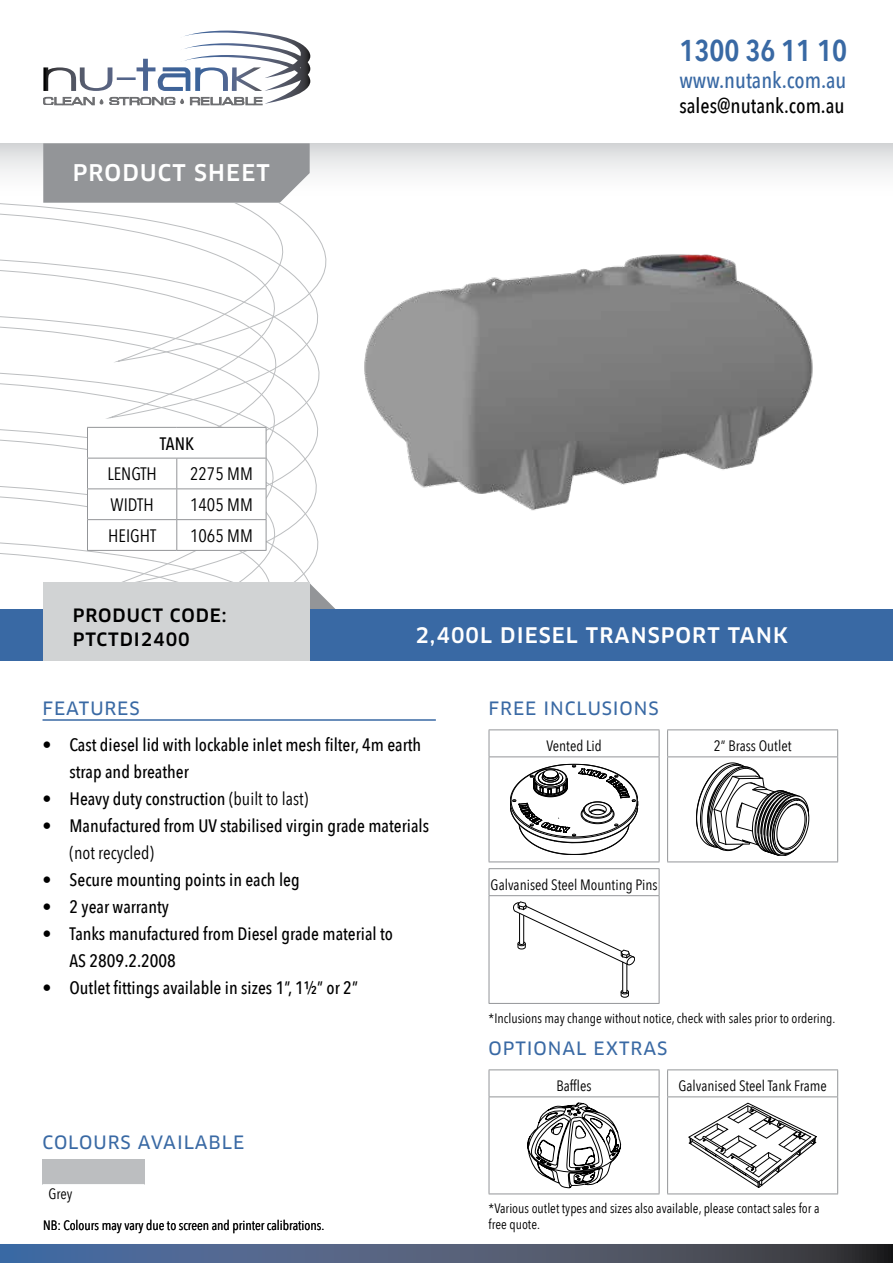
<style>
.page{position:relative;width:893px;height:1263px;background:#fff}
.page>*{position:absolute;margin:0;border:0;box-sizing:border-box;transform-origin:0 0}
.t1{font:600 30px "Avenir Next Condensed";color:#3969a4}
.t2{font:500 22.5px "Avenir Next Condensed";color:#3969a4}
.t3{font:500 22.5px "Clan OT";letter-spacing:.05em;color:#fff}
.t4{font:500 21px "Clan OT";letter-spacing:.05em;color:#fff}
.t5{font:500 21px "Avenir Next Condensed";color:#000}
.t6{font:500 18px/27px "Avenir Next Condensed";color:#000}
.t7{font:18px "Clan OT News";letter-spacing:.05em;color:#3969a4}
.t8{font:18px "Avenir Next Condensed";color:#000}
.t9{font:500 18px/24px "Clan OT";letter-spacing:.05em;color:#000}
.t10{font:15px "Avenir Next Condensed";color:#000}
.t11{font:13.5px/16.2px "Avenir Next Condensed";color:#000}
.s1{font-weight:400}
</style>
<div class="page">
<div style="left:43px;top:1159px;width:102px;height:25px;background:#bcbec0"></div>
<svg style="left:0;top:225px;width:299px;height:56px"></svg>
<svg style="left:0;top:281px;width:299px;height:57px"></svg>
<svg style="left:0;top:338px;width:299px;height:56px"></svg>
<svg style="left:0;top:394px;width:299px;height:57px"></svg>
<svg style="left:0;top:513px;width:590px;height:244px"></svg>
<div style="left:0;top:655px;width:364px;height:118px;background:#fff"></div>
<svg style="left:310px;top:583px;width:30px;height:26px"></svg>
<div style="left:0;top:143px;width:893px;height:60px;background:linear-gradient(to bottom,#dadcdd,#fff)"></div>
<div style="left:0;top:609px;width:893px;height:51px;background:#3969a4"></div>
<hr style="left:43px;top:719px;width:393px;height:2px;background:#3969a4">
<svg style="left:43px;top:30px;width:268px;height:75px"></svg>
<svg style="left:0;top:1244px;width:893px;height:19px;background:#4b5974"></svg>
<div style="left:43px;top:143px;width:267px;height:60px;background:#939598"></div>
<div style="left:43px;top:582px;width:267px;height:78px;background:#d1d3d4"></div>
<hr style="left:489px;top:729px;width:170px;height:1px;background:#939598">
<svg style="left:489px;top:730px;width:1px;height:26px"></svg>
<svg style="left:659px;top:730px;width:1px;height:26px"></svg>
<hr style="left:667px;top:729px;width:171px;height:1px;background:#939598">
<svg style="left:667px;top:730px;width:1px;height:26px"></svg>
<svg style="left:837px;top:730px;width:1px;height:26px"></svg>
<hr style="left:489px;top:756px;width:170px;height:1px;background:#939598">
<hr style="left:489px;top:757px;width:1px;height:104px;background:#939598">
<hr style="left:659px;top:757px;width:1px;height:104px;background:#939598">
<hr style="left:667px;top:756px;width:171px;height:1px;background:#939598">
<hr style="left:667px;top:757px;width:1px;height:104px;background:#939598">
<hr style="left:837px;top:757px;width:1px;height:104px;background:#939598">
<hr style="left:489px;top:861px;width:170px;height:1px;background:#939598">
<hr style="left:667px;top:861px;width:171px;height:1px;background:#939598">
<svg style="left:510px;top:764px;width:129px;height:91px"></svg>
<svg style="left:696px;top:763px;width:113px;height:93px"></svg>
<hr style="left:489px;top:868px;width:170px;height:1px;background:#939598">
<svg style="left:489px;top:869px;width:1px;height:26px"></svg>
<svg style="left:659px;top:869px;width:1px;height:26px"></svg>
<hr style="left:489px;top:895px;width:170px;height:1px;background:#939598">
<hr style="left:489px;top:896px;width:1px;height:107px;background:#939598">
<hr style="left:659px;top:896px;width:1px;height:107px;background:#939598">
<hr style="left:489px;top:1003px;width:170px;height:1px;background:#939598">
<svg style="left:513px;top:902px;width:122px;height:95px"></svg>
<hr style="left:489px;top:1069px;width:170px;height:1px;background:#939598">
<svg style="left:489px;top:1070px;width:1px;height:26px"></svg>
<svg style="left:659px;top:1070px;width:1px;height:26px"></svg>
<hr style="left:489px;top:1096px;width:170px;height:1px;background:#939598">
<hr style="left:489px;top:1097px;width:1px;height:96px;background:#939598">
<hr style="left:659px;top:1097px;width:1px;height:96px;background:#939598">
<hr style="left:489px;top:1193px;width:170px;height:1px;background:#939598">
<hr style="left:667px;top:1069px;width:171px;height:1px;background:#939598">
<svg style="left:667px;top:1070px;width:1px;height:26px"></svg>
<svg style="left:837px;top:1070px;width:1px;height:26px"></svg>
<hr style="left:667px;top:1096px;width:171px;height:1px;background:#939598">
<hr style="left:667px;top:1097px;width:1px;height:96px;background:#939598">
<hr style="left:837px;top:1097px;width:1px;height:96px;background:#939598">
<hr style="left:667px;top:1193px;width:171px;height:1px;background:#939598">
<svg style="left:527px;top:1102px;width:95px;height:86px"></svg>
<svg style="left:688px;top:1103px;width:129px;height:85px"></svg>
<img style="left:299px;top:173px;width:584px;height:390px">
<svg style="left:88px;top:428px;width:178px;height:122px"></svg>
<hr style="left:87px;top:427px;width:90px;height:1px;background:#939598">
<hr style="left:87px;top:428px;width:1px;height:30px;background:#939598">
<hr style="left:177px;top:427px;width:89px;height:1px;background:#939598">
<hr style="left:266px;top:428px;width:1px;height:30px;background:#939598">
<hr style="left:87px;top:458px;width:90px;height:1px;background:#939598">
<hr style="left:87px;top:458px;width:1px;height:30px;background:#939598">
<hr style="left:177px;top:458px;width:89px;height:1px;background:#939598">
<hr style="left:176px;top:458px;width:1px;height:30px;background:#939598">
<hr style="left:266px;top:458px;width:1px;height:30px;background:#939598">
<hr style="left:87px;top:488px;width:90px;height:1px;background:#939598">
<hr style="left:87px;top:489px;width:1px;height:30px;background:#939598">
<hr style="left:177px;top:488px;width:89px;height:1px;background:#939598">
<hr style="left:176px;top:489px;width:1px;height:30px;background:#939598">
<hr style="left:266px;top:489px;width:1px;height:30px;background:#939598">
<hr style="left:87px;top:519px;width:90px;height:1px;background:#939598">
<hr style="left:87px;top:520px;width:1px;height:30px;background:#939598">
<hr style="left:177px;top:519px;width:89px;height:1px;background:#939598">
<hr style="left:176px;top:520px;width:1px;height:30px;background:#939598">
<hr style="left:266px;top:520px;width:1px;height:30px;background:#939598">
<hr style="left:87px;top:550px;width:90px;height:1px;background:#939598">
<hr style="left:177px;top:550px;width:89px;height:1px;background:#939598">
<p class="t3" style="left:73px;top:159px;width:199px">PRODUCT SHEET</p>
<p class="t6" style="left:160px;top:430px;width:36px">TANK</p>
<p class="t8" style="left:107px;top:463px;width:51px">LENGTH</p>
<p class="t8" style="left:190px;top:463px;width:64px">2275 MM</p>
<p class="t8" style="left:111px;top:494px;width:45px">WIDTH</p>
<p class="t8" style="left:190px;top:494px;width:64px">1405 MM</p>
<p class="t8" style="left:108px;top:525px;width:50px">HEIGHT</p>
<p class="t8" style="left:190px;top:525px;width:64px">1065 MM</p>
<p class="t9" style="left:73px;top:604px;width:155px">PRODUCT CODE:<br>PTCTDI2400</p>
<h1 class="t1" style="left:679px;top:24px;width:169px">1300 36 11 10</h1>
<p class="t2" style="left:679px;top:66px;width:169px">www.nutank.com.au</p>
<p class="t5" style="left:679px;top:93px;width:167px">sales@nutank.com.au</p>
<p class="t4" style="left:415px;top:623px;width:374px">2,400L DIESEL TRANSPORT TANK</p>
<p class="t7" style="left:43px;top:698px;width:99px">FEATURES</p>
<p class="t6" style="left:70px;top:731px;width:353px;text-indent:-27px">• Cast diesel lid with lockable inlet mesh filter, 4m earth strap and breather</p>
<p class="t6" style="left:43px;top:785px;width:267px">• Heavy duty construction <span class="s1">(built to last)</span></p>
<p class="t6" style="left:43px;top:812px;width:388px">• Manufactured from UV stabilised virgin grade materials</p>
<p class="t8" style="left:70px;top:841px;width:86px">(not recycled)</p>
<p class="t6" style="left:43px;top:866px;width:259px">• Secure mounting points in each leg</p>
<p class="t6" style="left:43px;top:893px;width:128px">• 2 year warranty</p>
<p class="t6" style="left:70px;top:920px;width:325px;text-indent:-27px">• Tanks manufactured from Diesel grade material to<br>AS 2809.2.2008</p>
<p class="t6" style="left:43px;top:974px;width:317px">• Outlet fittings available in sizes 1”, 11/2” or 2”</p>
<p class="t7" style="left:43px;top:1131px;width:203px">COLOURS AVAILABLE</p>
<p class="t10" style="left:49px;top:1185px;width:26px">Grey</p>
<p class="t11" style="left:43px;top:1217px;width:283px">NB: Colours may vary due to screen and printer calibrations.</p>
<p class="t7" style="left:489px;top:698px;width:171px">FREE INCLUSIONS</p>
<p class="t10" style="left:546px;top:736px;width:57px">Vented Lid</p>
<p class="t10" style="left:714px;top:736px;width:79px">2” Brass Outlet</p>
<p class="t10" style="left:491px;top:875px;width:168px">Galvanised Steel Mounting Pins</p>
<p class="t11" style="left:489px;top:1010px;width:348px">*Inclusions may change without notice, check with sales prior to ordering.</p>
<p class="t7" style="left:489px;top:1038px;width:180px">OPTIONAL EXTRAS</p>
<p class="t10" style="left:557px;top:1076px;width:37px">Baffles</p>
<p class="t10" style="left:678px;top:1076px;width:150px">Galvanised Steel Tank Frame</p>
<p class="t11" style="left:489px;top:1200px;width:332px">*Various outlet types and sizes also available, please contact sales for a free quote.</p>
</div>
